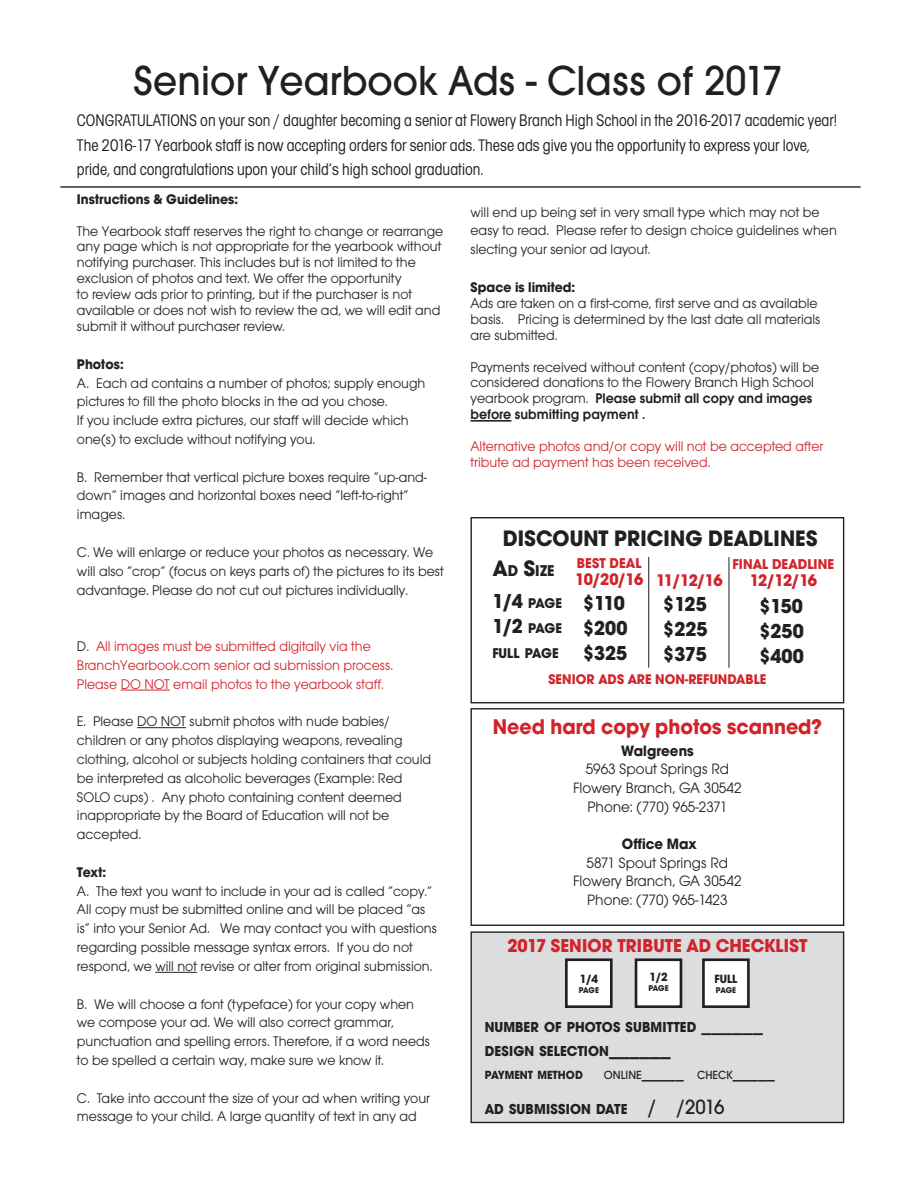
<style>
.page{position:relative;width:918px;height:1188px;background:#fff}
.page>*{position:absolute;margin:0;border:0;box-sizing:border-box;transform-origin:0 0}
.t1{font:500 43.5px "AYT Avalon";color:#231f20;scale:.96 1}
.t2{font:700 23.1px "AYT Avalon";letter-spacing:.01em;color:#231f20;scale:.96 1}
.t3{font:700 22.05px "AYT Avalon";color:#d1232a;scale:.96 1}
.t4{font:500 21.45px "AYT Avalon";color:#231f20;scale:.96 1}
.t5{font:700 21.45px "AYT Avalon";color:#231f20;scale:.96 1}
.t6{font:700 20.85px "AYT Avalon";color:#231f20;scale:.96 1}
.t7{font:700 19.35px "AYT Avalon";color:#d1232a;scale:.96 1}
.t8{font:condensed 17.4px/24.6px "AYT Avalon";color:#231f20;scale:.96 1}
.t9{font:700 17.4px "AYT Avalon";letter-spacing:-.045em;color:#d1232a;scale:.96 1}
.t10{font:700 16.2px "AYT Avalon";color:#231f20;scale:.96 1}
.t11{font:15.6px "AYT Avalon";color:#231f20;scale:.96 1}
.t12{font:700 15.6px "AYT Avalon";color:#231f20;scale:.96 1}
.t13{font:700 15px "AYT Avalon";letter-spacing:.005em;color:#231f20;scale:.96 1}
.t14{font:700 14.7px "AYT Avalon";letter-spacing:-.02em;color:#231f20;scale:.96 1}
.t15{font:700 14.7px "AYT Avalon";letter-spacing:.01em;color:#d1232a;scale:.96 1}
.t16{font:14.4px/18.8px "AYT Avalon";color:#231f20;scale:.96 1}
.t17{font:14.4px/18.8px "AYT Avalon";color:#d1232a;scale:.96 1}
.t18{font:700 14.4px "AYT Avalon";color:#231f20;scale:.96 1}
.t19{font:700 14.4px "AYT Avalon";color:#d1232a;scale:.96 1}
.t20{font:700 12.45px "AYT Avalon";color:#231f20;scale:.96 1}
.t21{font:500 12.3px "AYT Avalon";color:#231f20;scale:.96 1}
.t22{font:700 12.3px "AYT Avalon";color:#231f20;scale:.96 1}
.t23{font:700 8.7px "AYT Avalon";letter-spacing:-.02em;color:#231f20;scale:.96 1}
.s1{color:#231f20}
.s2{font-weight:600}
.s3{font-size:23.1px}
.s4{font-size:20.85px}
.s5{font-size:17.55px}
</style>
<div class="page">
<hr style="left:121px;top:690px;width:49px;height:1px;background:#d1232a">
<hr style="left:137px;top:727px;width:49px;height:1px;background:#231f20">
<hr style="left:155px;top:972px;width:42px;height:1px;background:#231f20">
<hr style="left:471px;top:420px;width:40px;height:2px;background:#231f20">
<hr style="left:60px;top:186px;width:801px;height:2px;background:#231f20">
<div style="left:471px;top:932px;width:373px;height:190px;background:#dcdddf"></div>
<div style="left:471px;top:931px;width:373px;height:192px;border:1px solid #231f20"></div>
<div style="left:566px;top:960px;width:45px;height:47px;background:#fff"></div>
<div style="left:565px;top:958px;width:48px;height:50px;border:3px solid #231f20"></div>
<div style="left:636px;top:960px;width:45px;height:47px;background:#fff"></div>
<div style="left:635px;top:958px;width:47px;height:50px;border:3px solid #231f20"></div>
<div style="left:703px;top:960px;width:45px;height:47px;background:#fff"></div>
<div style="left:702px;top:958px;width:48px;height:50px;border:3px solid #231f20"></div>
<div style="left:471px;top:708px;width:373px;height:218px;border:1px solid #231f20"></div>
<div style="left:471px;top:517px;width:373px;height:186px;border:1px solid #231f20"></div>
<hr style="left:648px;top:557px;width:1px;height:111px;background:#231f20">
<hr style="left:729px;top:557px;width:1px;height:111px;background:#231f20">
<p class="t1" style="left:134px;top:56px;width:677px">Senior Yearbook Ads - Class of 2017</p>
<p class="t8" style="left:77px;top:108px;width:794px">CONGRATULATIONS on your son / daughter becoming a senior at Flowery Branch High School in the 2016-2017 academic year!<br>The 2016-17 Yearbook staff is now accepting orders for senior ads. These ads give you the opportunity to express your love, pride, and congratulations upon your child’s high school graduation.</p>
<p class="t18" style="left:77px;top:190px;width:169px">Instructions &amp; Guidelines:</p>
<p class="t16" style="left:77px;top:223px;width:383px;line-height:15.9px">The Yearbook staff reserves the right to change or rearrange any page which is not appropriate for the yearbook without notifying purchaser. This includes but is not limited to the exclusion of photos and text. We offer the opportunity<br>to review ads prior to printing, but if the purchaser is not available or does not wish to review the ad, we will edit and submit it without purchaser review.</p>
<p class="t18" style="left:77px;top:355px;width:50px">Photos:</p>
<p class="t16" style="left:77px;top:373px;width:365px">A. Each ad contains a number of photos; supply enough pictures to fill the photo blocks in the ad you chose.</p>
<p class="t16" style="left:77px;top:411px;width:347px">If you include extra pictures, our staff will decide which one(s) to exclude without notifying you.</p>
<p class="t16" style="left:77px;top:467px;width:366px">B. Remember that vertical picture boxes require “up-and&shy;down” images and horizontal boxes need “left-to-right” images.</p>
<p class="t16" style="left:77px;top:543px;width:384px">C. We will enlarge or reduce your photos as necessary. We will also “crop” (focus on keys parts of) the pictures to its best advantage. Please do not cut out pictures individually.</p>
<p class="t17" style="left:77px;top:637px;width:331px"><span class="s1">D.</span> All images must be submitted digitally via the<br>BranchYearbook.com senior ad submission process.</p>
<p class="t17" style="left:77px;top:674px;width:321px">Please DO NOT email photos to the yearbook staff.</p>
<p class="t16" style="left:77px;top:712px;width:370px">E. Please DO NOT submit photos with nude babies/ children or any photos displaying weapons, revealing clothing, alcohol or subjects holding containers that could be interpreted as alcoholic beverages (Example: Red SOLO cups) . Any photo containing content deemed inappropriate by the Board of Education will not be accepted.</p>
<p class="t18" style="left:77px;top:863px;width:32px">Text:</p>
<p class="t16" style="left:77px;top:881px;width:376px">A. The text you want to include in your ad is called “copy.” All copy must be submitted online and will be placed “as is” into your Senior Ad. We may contact you with questions regarding possible message syntax errors. If you do not respond, we will not revise or alter from original submission.</p>
<p class="t16" style="left:77px;top:994px;width:369px">B. We will choose a font (typeface) for your copy when we compose your ad. We will also correct grammar, punctuation and spelling errors. Therefore, if a word needs to be spelled a certain way, make sure we know it.</p>
<p class="t16" style="left:77px;top:1088px;width:369px">C. Take into account the size of your ad when writing your message to your child. A large quantity of text in any ad</p>
<p class="t16" style="left:471px;top:202px;width:383px">will end up being set in very small type which may not be easy to read. Please refer to design choice guidelines when slecting your senior ad layout.</p>
<p class="t18" style="left:471px;top:278px;width:111px">Space is limited:</p>
<p class="t16" style="left:471px;top:295px;width:366px;line-height:15.9px">Ads are taken on a first-come, first serve and as available basis. Pricing is determined by the last date all materials are submitted.</p>
<p class="t16" style="left:471px;top:359px;width:365px;line-height:15.9px">Payments received without content (copy/photos) will be considered donations to the Flowery Branch High School yearbook program. <span class="s2">Please submit all copy and images before submitting payment .</span></p>
<p class="t17" style="left:471px;top:438px;width:369px;line-height:15.9px">Alternative photos and/or copy will not be accepted after tribute ad payment has been received.</p>
<p class="t2" style="left:503px;top:524px;width:329px">DISCOUNT PRICING DEADLINES</p>
<p class="t10" style="left:493px;top:561px;width:64px"><span class="s3">A</span>D <span class="s3">S</span>IZE</p>
<p class="t14" style="left:492px;top:594px;width:73px"><span class="s4">1/4</span> PAGE</p>
<p class="t14" style="left:492px;top:619px;width:73px"><span class="s4">1/2</span> PAGE</p>
<p class="t14" style="left:492px;top:644px;width:8px">FULL</p>
<p class="t14" style="left:525px;top:644px;width:35px">PAGE</p>
<p class="t15" style="left:577px;top:554px;width:69px">BEST DEAL</p>
<p class="t9" style="left:575px;top:569px;width:73px">10/20/16</p>
<p class="t6" style="left:583px;top:591px;width:45px">$110</p>
<p class="t6" style="left:583px;top:616px;width:48px">$200</p>
<p class="t6" style="left:583px;top:641px;width:48px">$325</p>
<p class="t9" style="left:656px;top:570px;width:71px">11/12/16</p>
<p class="t6" style="left:663px;top:591px;width:47px">$125</p>
<p class="t6" style="left:663px;top:616px;width:48px">$225</p>
<p class="t6" style="left:663px;top:642px;width:47px">$375</p>
<p class="t15" style="left:733px;top:555px;width:107px">FINAL DEADLINE</p>
<p class="t9" style="left:750px;top:570px;width:72px">12/12/16</p>
<p class="t6" style="left:759px;top:593px;width:47px">$150</p>
<p class="t6" style="left:759px;top:618px;width:48px">$250</p>
<p class="t6" style="left:759px;top:644px;width:48px">$400</p>
<p class="t19" style="left:548px;top:670px;width:229px">SENIOR ADS ARE NON-REFUNDABLE</p>
<p class="t3" style="left:493px;top:713px;width:345px">Need hard copy photos scanned?</p>
<p class="t12" style="left:621px;top:741px;width:77px">Walgreens</p>
<p class="t11" style="left:586px;top:760px;width:151px">5963 Spout Springs Rd</p>
<p class="t11" style="left:573px;top:779px;width:177px">Flowery Branch, GA 30542</p>
<p class="t11" style="left:588px;top:798px;width:147px">Phone: (770) 965-2371</p>
<p class="t12" style="left:622px;top:834px;width:80px">Office Max</p>
<p class="t11" style="left:587px;top:854px;width:149px">5871 Spout Springs Rd</p>
<p class="t11" style="left:573px;top:872px;width:177px">Flowery Branch, GA 30542</p>
<p class="t11" style="left:587px;top:891px;width:148px">Phone: (770) 965-1423</p>
<p class="t7" style="left:507px;top:933px;width:314px">2017 SENIOR TRIBUTE AD CHECKLIST</p>
<p class="t20" style="left:580px;top:971px;width:20px">1/4</p>
<p class="t23" style="left:579px;top:984px;width:22px">PAGE</p>
<p class="t20" style="left:649px;top:969px;width:20px">1/2</p>
<p class="t23" style="left:648px;top:983px;width:22px">PAGE</p>
<p class="t20" style="left:714px;top:971px;width:26px">FULL</p>
<p class="t23" style="left:716px;top:984px;width:22px">PAGE</p>
<p class="t13" style="left:485px;top:1018px;width:41px">NUMBER</p>
<p class="t13" style="left:544px;top:1018px;width:43px">OF PHOTOS</p>
<p class="t13" style="left:626px;top:1018px;width:47px">SUBMITTED</p>
<p class="t4" style="left:701px;top:1013px;width:66px">______</p>
<p class="t13" style="left:485px;top:1041px;width:9px">DESI</p>
<p class="t13" style="left:513px;top:1041px;width:37px">GN SELECTION</p>
<p class="t5" style="left:609px;top:1035px;width:66px">______</p>
<p class="t22" style="left:485px;top:1067px;width:39px">PAYMENT</p>
<p class="t22" style="left:537px;top:1067px;width:19px">METHOD</p>
<p class="t21" style="left:604px;top:1068px;width:85px">ONLINE<span class="s5">_____</span></p>
<p class="t21" style="left:697px;top:1068px;width:82px">CHECK<span class="s5">_____</span></p>
<p class="t13" style="left:485px;top:1100px;width:73px">ADSUBMISSION</p>
<p class="t13" style="left:596px;top:1100px;width:9px">DATE</p>
<p class="t4" style="left:648px;top:1094px;width:81px">/ /2016</p>
</div>
